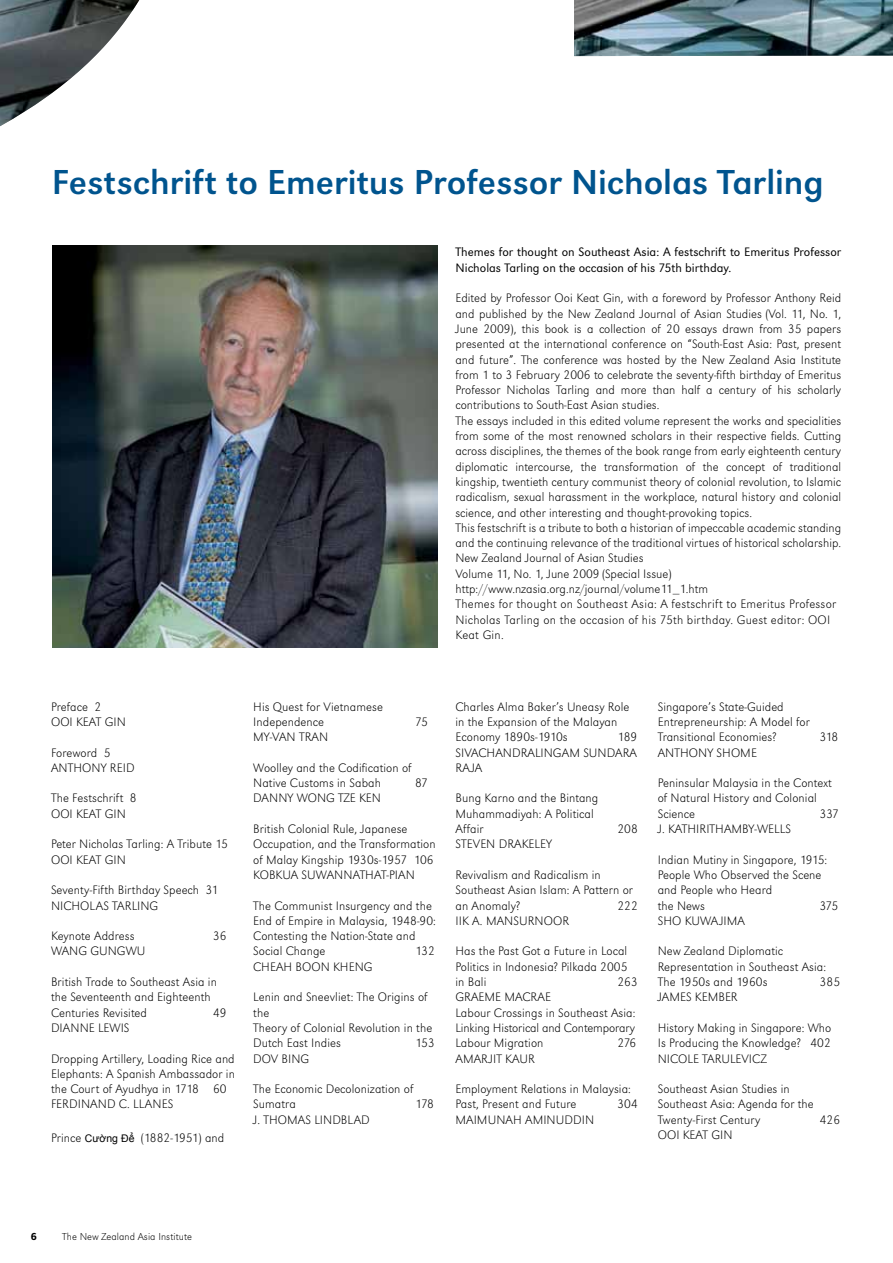
<style>
.page{position:relative;width:893px;height:1263px;background:#fff}
.page>*{position:absolute;margin:0;border:0;box-sizing:border-box;transform-origin:0 0}
.t1{font:36px "Grot Macron Reg";color:#00548e}
.t2{font:12.75px/15.3px "Grot Macron Extra Lt";letter-spacing:.005em;color:#000}
.t3{font:300 12.75px/15.3px "Grot Macron";color:#000}
.t4{font:10.5px "Grot Macron Extra Lt";letter-spacing:.005em;color:#000}
.t5{font:500 10.5px "Grot Macron";color:#000}
.s1{font-family:"Arial";font-size:10.5px}
</style>
<div class="page">
<img style="left:53px;top:246px;width:385px;height:402px">
<img style="left:0;top:0;width:893px;height:126px">
<h1 class="t1" style="left:52px;top:161px;width:773px">Festschrift to Emeritus Professor Nicholas Tarling</h1>
<p class="t3" style="left:455px;top:245px;width:387px">Themes for thought on Southeast Asia: A festschrift to Emeritus Professor<br>Nicholas Tarling on the occasion of his 75th birthday.</p>
<p class="t2" style="left:455px;top:291px;width:387px">Edited by Professor Ooi Keat Gin, with a foreword by Professor Anthony Reid and published by the New Zealand Journal of Asian Studies (Vol. 11, No. 1, June 2009), this book is a collection of 20 essays drawn from 35 papers presented at the international conference on “South-East Asia: Past, present and future”. The conference was hosted by the New Zealand Asia Institute from 1 to 3 February 2006 to celebrate the seventy-fifth birthday of Emeritus Professor Nicholas Tarling and more than half a century of his scholarly contributions to South-East Asian studies.<br>The essays included in this edited volume represent the works and specialities from some of the most renowned scholars in their respective fields. Cutting across disciplines, the themes of the book range from early eighteenth century diplomatic intercourse, the transformation of the concept of traditional kingship, twentieth century communist theory of colonial revolution, to Islamic radicalism, sexual harassment in the workplace, natural history and colonial science, and other interesting and thought-provoking topics.<br>This festschrift is a tribute to both a historian of impeccable academic standing and the continuing relevance of the traditional virtues of historical scholarship.<br>New Zealand Journal of Asian Studies<br>Volume 11, No. 1, June 2009 (Special Issue) http://www.nzasia.org.nz/journal/volume11_1.htm<br>Themes for thought on Southeast Asia: A festschrift to Emeritus Professor Nicholas Tarling on the occasion of his 75th birthday. Guest editor: OOI Keat Gin.</p>
<p class="t2" style="left:51px;top:699px;width:76px">Preface 2<br>OOI KEAT GIN</p>
<p class="t2" style="left:51px;top:745px;width:85px">Foreword 5<br>ANTHONY REID</p>
<p class="t2" style="left:51px;top:791px;width:87px">The Festschrift 8<br>OOI KEAT GIN</p>
<p class="t2" style="left:51px;top:836px;width:178px">Peter Nicholas Tarling: A Tribute 15<br>OOI KEAT GIN</p>
<p class="t2" style="left:51px;top:882px;width:169px">Seventy-Fifth Birthday Speech 31<br>NICHOLAS TARLING</p>
<p class="t2" style="left:51px;top:928px;width:85px">Keynote Address</p>
<p class="t2" style="left:213px;top:928px;width:15px">36</p>
<p class="t2" style="left:51px;top:944px;width:96px">WANG GUNGWU</p>
<p class="t2" style="left:51px;top:974px;width:167px">British Trade to Southeast Asia in the Seventeenth and Eighteenth<br>Centuries Revisited</p>
<p class="t2" style="left:213px;top:1005px;width:15px">49</p>
<p class="t2" style="left:51px;top:1020px;width:80px">DIANNE LEWIS</p>
<p class="t2" style="left:51px;top:1051px;width:185px">Dropping Artillery, Loading Rice and<br>Elephants: A Spanish Ambassador in the Court of Ayudhya in 1718 60<br>FERDINAND C. LLANES</p>
<p class="t2" style="left:51px;top:1130px;width:175px">Prince <span class="s1">Cường Để</span> (1882-1951) and</p>
<p class="t2" style="left:253px;top:699px;width:131px">His Quest for Vietnamese<br>Independence</p>
<p class="t2" style="left:415px;top:714px;width:14px">75</p>
<p class="t2" style="left:253px;top:729px;width:77px">MY-VAN TRAN</p>
<p class="t2" style="left:253px;top:760px;width:160px">Woolley and the Codification of<br>Native Customs in Sabah</p>
<p class="t2" style="left:415px;top:775px;width:14px">87</p>
<p class="t2" style="left:253px;top:791px;width:129px">DANNY WONG TZE KEN</p>
<p class="t2" style="left:253px;top:821px;width:184px">British Colonial Rule, Japanese<br>Occupation, and the Transformation of Malay Kingship 1930s-1957 106<br>KOBKUA SUWANNATHAT-PIAN</p>
<p class="t2" style="left:253px;top:898px;width:184px">The Communist Insurgency and the<br>End of Empire in Malaysia, 1948-90:<br>Contesting the Nation-State and<br>Social Change</p>
<p class="t2" style="left:415px;top:944px;width:21px">132</p>
<p class="t2" style="left:253px;top:959px;width:121px">CHEAH BOON KHENG</p>
<p class="t2" style="left:253px;top:989px;width:180px">Lenin and Sneevliet: The Origins of the<br>Theory of Colonial Revolution in the<br>Dutch East Indies</p>
<p class="t2" style="left:415px;top:1035px;width:21px">153</p>
<p class="t2" style="left:253px;top:1051px;width:57px">DOV BING</p>
<p class="t2" style="left:253px;top:1081px;width:162px">The Economic Decolonization of<br>Sumatra</p>
<p class="t2" style="left:415px;top:1097px;width:20px">178</p>
<p class="t2" style="left:253px;top:1112px;width:118px">J. THOMAS LINDBLAD</p>
<p class="t2" style="left:455px;top:699px;width:175px">Charles Alma Baker’s Uneasy Role in the Expansion of the Malayan<br>Economy 1890s-1910s</p>
<p class="t2" style="left:455px;top:729px;width:183px;text-align:justify;text-indent:162px">189<br>SIVACHANDRALINGAM SUNDARA RAJA</p>
<p class="t2" style="left:455px;top:791px;width:144px">Bung Karno and the Bintang<br>Muhammadiyah: A Political<br>Affair</p>
<p class="t2" style="left:617px;top:821px;width:22px">208</p>
<p class="t2" style="left:455px;top:836px;width:98px">STEVEN DRAKELEY</p>
<p class="t2" style="left:455px;top:867px;width:179px">Revivalism and Radicalism in<br>Southeast Asian Islam: A Pattern or an Anomaly?</p>
<p class="t2" style="left:617px;top:898px;width:22px">222</p>
<p class="t2" style="left:455px;top:913px;width:115px">IIK A. MANSURNOOR</p>
<p class="t2" style="left:455px;top:944px;width:173px;text-align:justify">Has the Past Got a Future in Local Politics in Indonesia? Pilkada 2005 in Bali</p>
<p class="t2" style="left:617px;top:974px;width:22px">263</p>
<p class="t2" style="left:455px;top:989px;width:182px">GRAEME MACRAE<br>Labour Crossings in Southeast Asia:<br>Linking Historical and Contemporary<br>Labour Migration</p>
<p class="t2" style="left:617px;top:1035px;width:20px">276</p>
<p class="t2" style="left:455px;top:1051px;width:81px">AMARJIT KAUR</p>
<p class="t2" style="left:455px;top:1081px;width:177px">Employment Relations in Malaysia:<br>Past, Present and Future</p>
<p class="t2" style="left:617px;top:1097px;width:22px">304</p>
<p class="t2" style="left:455px;top:1112px;width:140px">MAIMUNAH AMINUDDIN</p>
<p class="t2" style="left:658px;top:699px;width:154px">Singapore’s State-Guided<br>Entrepreneurship: A Model for<br>Transitional Economies?</p>
<p class="t2" style="left:820px;top:729px;width:20px">318</p>
<p class="t2" style="left:658px;top:745px;width:101px">ANTHONY SHOME</p>
<p class="t2" style="left:658px;top:775px;width:176px">Peninsular Malaysia in the Context of Natural History and Colonial<br>Science</p>
<p class="t2" style="left:820px;top:806px;width:21px">337</p>
<p class="t2" style="left:658px;top:821px;width:135px">J. KATHIRITHAMBY-WELLS</p>
<p class="t2" style="left:658px;top:852px;width:171px">Indian Mutiny in Singapore, 1915:<br>People Who Observed the Scene and People who Heard<br>the News</p>
<p class="t2" style="left:820px;top:898px;width:20px">375</p>
<p class="t2" style="left:658px;top:913px;width:89px">SHO KUWAJIMA</p>
<p class="t2" style="left:658px;top:944px;width:170px">New Zealand Diplomatic<br>Representation in Southeast Asia:<br>The 1950s and 1960s</p>
<p class="t2" style="left:820px;top:974px;width:22px">385</p>
<p class="t2" style="left:658px;top:989px;width:82px">JAMES KEMBER</p>
<p class="t2" style="left:658px;top:1020px;width:175px;text-align:justify">History Making in Singapore: Who Is Producing the Knowledge? 402<br>NICOLE TARULEVICZ</p>
<p class="t2" style="left:658px;top:1081px;width:158px">Southeast Asian Studies in<br>Southeast Asia: Agenda for the<br>Twenty-First Century</p>
<p class="t2" style="left:820px;top:1112px;width:22px">426</p>
<p class="t2" style="left:658px;top:1127px;width:76px">OOI KEAT GIN</p>
<p class="t5" style="left:31px;top:1230px;width:8px">6</p>
<p class="t4" style="left:62px;top:1230px;width:131px">The New Zealand Asia Institute</p>
</div>
